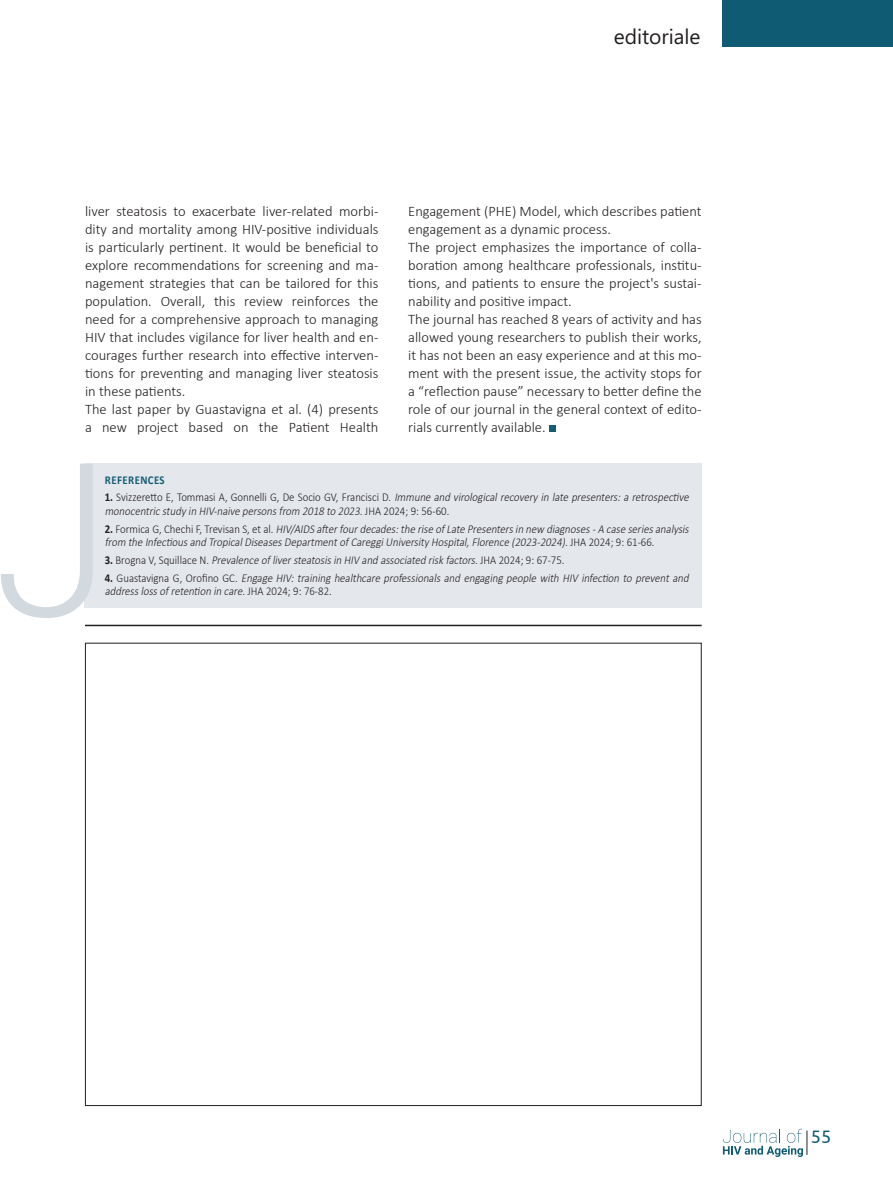
<style>
.page{position:relative;width:893px;height:1191px;background:#fff}
.page>*{position:absolute;margin:0;border:0;box-sizing:border-box;transform-origin:0 0}
.t1{font:21px "Segoe WP";color:#231f20}
.t2{font:18px "Ubuntu";color:#0f5b73}
.t3{font:300 14.55px/18px "Calibri";color:#231f20;text-align:justify}
.t4{font:italic 300 12px/13.5px "Calibri";color:#231f20;scale:.9 1}
.t5{font:700 12px "Calibri";letter-spacing:.04em;color:#145d73;scale:.9 1}
.s1{font-weight:700;font-style:normal}
.s2{font-style:normal}
</style>
<div class="page">
<svg style="left:723px;top:1128px;width:85px;height:29px"></svg>
<div style="left:85px;top:463px;width:617px;height:145px;background:#e4e7ec"></div>
<svg style="left:1px;top:463px;width:92px;height:155px"></svg>
<div style="left:723px;top:0;width:170px;height:47px;background:#0f5b73"></div>
<hr style="left:85px;top:624px;width:617px;height:2px;background:#231f20">
<div style="left:549px;top:425px;width:6px;height:7px;background:#145d73"></div>
<p class="t1" style="left:614px;top:22px;width:88px">editoriale</p>
<p class="t3" style="left:85px;top:202px;width:295px">liver steatosis to exacerbate liver-related morbi&shy;dity and mortality among HIV-positive individuals is particularly pertinent. It would be beneficial to explore recommendations for screening and ma&shy;nagement strategies that can be tailored for this population. Overall, this review reinforces the need for a comprehensive approach to managing HIV that includes vigilance for liver health and en&shy;courages further research into effective interven&shy;tions for preventing and managing liver steatosis in these patients.</p>
<p class="t3" style="left:85px;top:400px;width:295px">The last paper by Guastavigna et al. (4) presents a new project based on the Patient Health</p>
<p class="t3" style="left:408px;top:202px;width:295px">Engagement (PHE) Model, which describes patient engagement as a dynamic process.</p>
<p class="t3" style="left:408px;top:238px;width:295px">The project emphasizes the importance of colla&shy;boration among healthcare professionals, institu&shy;tions, and patients to ensure the project's sustai&shy;nability and positive impact.</p>
<p class="t3" style="left:408px;top:310px;width:295px">The journal has reached 8 years of activity and has allowed young researchers to publish their works, it has not been an easy experience and at this mo&shy;ment with the present issue, the activity stops for a “reflection pause” necessary to better define the role of our journal in the general context of edito&shy;rials currently available.</p>
<p class="t5" style="left:105px;top:471px;width:68px">REFERENCES</p>
<p class="t4" style="left:105px;top:490px;width:653px"><span class="s1">1 .</span> <span class="s2">Sv i z ze retto E , To m m a s i A, G o n n e l l i G , D e S o c i o G V, F ra n c i s c i D .</span> Immune and virologicalrecoveryin late presenters:a retrospective monocentricstudyin HIV-naive personsfrom 2018 to 2023.<span class="s2">J H A 2 0 2 4 ; 9 : 5 6 - 6 0 .</span></p>
<p class="t4" style="left:105px;top:522px;width:653px"><span class="s1">2 .</span> <span class="s2">F o r m i c a G , C h e c h i F, Tr e v i s a n S , e t a l .</span> HIV/AIDS afterfourdecades:the rise ofLate Presentersin new diagnoses-A case seriesanalysis from the Infectiousand TropicalDiseasesDepartmentofCareggiUniversityHospital,Florence (2023-2024).<span class="s2">J H A 2 0 2 4 ; 9 : 6 1 - 6 6 .</span></p>
<p class="t4" style="left:105px;top:553px;width:512px"><span class="s1">3 .</span> <span class="s2">B ro g n a V, S q u i l l a c e N .</span> Prevalence ofliversteatosisin HIV and associated riskfactors.<span class="s2">J H A 2 0 2 4 ; 9 : 6 7 - 7 5 .</span></p>
<p class="t4" style="left:105px;top:571px;width:653px"><span class="s1">4 .</span> <span class="s2">G u a s t a v i g n a G , O r o fi n o G C .</span> Engage HIV: training healthcare professionals and engaging people with HIV infection to prevent and addresslossofretention in care.<span class="s2">J H A 2 0 2 4 ; 9 : 7 6 - 8 2 .</span></p>
<p class="t2" style="left:811px;top:1125px;width:22px">55</p>
</div>
